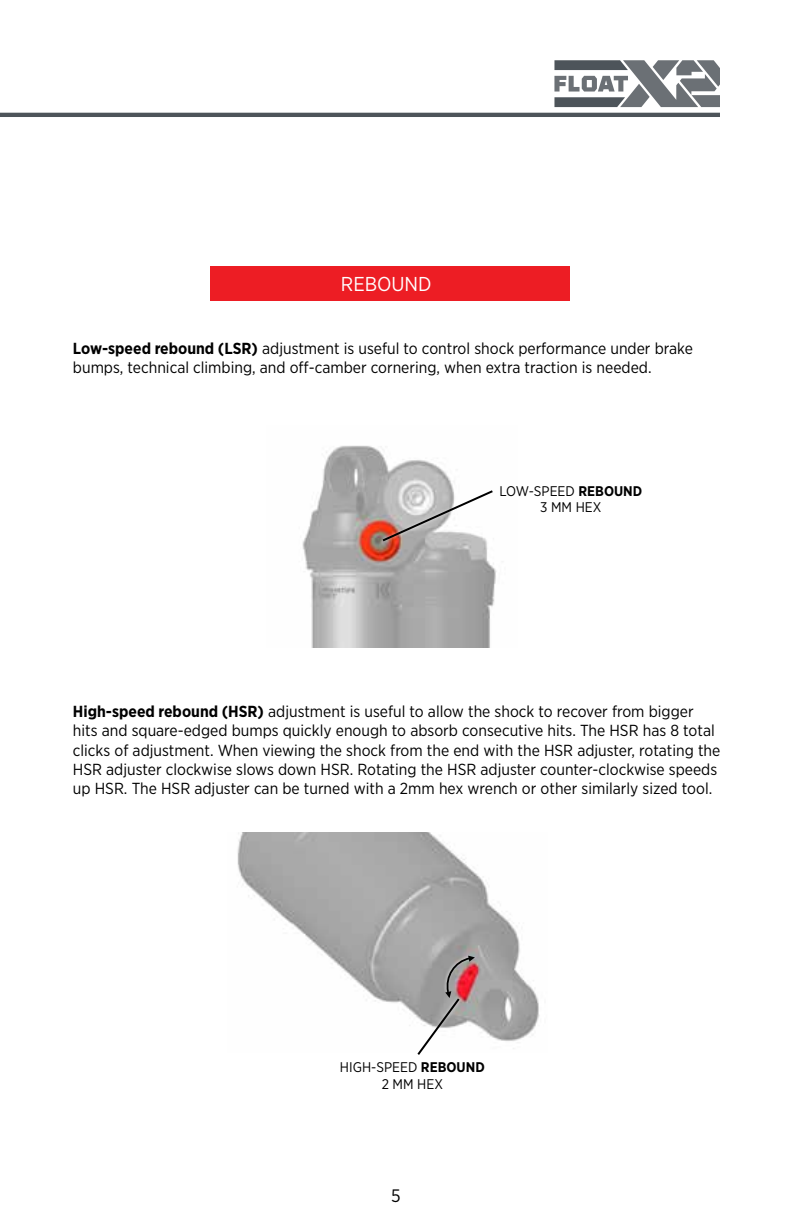
<style>
.page{position:relative;width:792px;height:1224px;background:#fff}
.page>*{position:absolute;margin:0;border:0;box-sizing:border-box;transform-origin:0 0}
.t1{font:20px "Gotham Narrow";color:#fff}
.t2{font:18px "Gotham Narrow";color:#000}
.t3{font:16px/19.2px "Gotham Narrow";color:#000}
.t4{font:14px/16.8px "Gotham Narrow";color:#000;text-align:center}
.s1{font-weight:700}
</style>
<div class="page">
<hr style="left:0;top:113px;width:720px;height:4px;background:#4d545a">
<svg style="left:554px;top:60px;width:166px;height:47px"></svg>
<img style="left:237px;top:832px;width:303px;height:217px">
<img style="left:302px;top:445px;width:195px;height:203px">
<div style="left:210px;top:266px;width:360px;height:35px;background:#ed1d24"></div>
<div style="left:379px;top:487px;width:118px;height:58px;background:#fff;opacity:.75"></div>
<svg style="left:380px;top:489px;width:115px;height:54px"></svg>
<div style="left:414px;top:995px;width:49px;height:63px;background:#fff;opacity:.75"></div>
<svg style="left:415px;top:954px;width:65px;height:103px"></svg>
<p class="t1" style="left:341px;top:272px;width:92px">REBOUND</p>
<p class="t3" style="left:73px;top:338px;width:621px"><span class="s1">Low-speed rebound (LSR)</span> adjustment is useful to control shock performance under brake bumps, technical climbing, and off-camber cornering, when extra traction is needed.</p>
<p class="t4" style="left:499px;top:482px;width:144px">LOW-SPEED <span class="s1">REBOUND<br></span>3 MM HEX</p>
<p class="t3" style="left:73px;top:702px;width:649px"><span class="s1">High-speed rebound (HSR)</span> adjustment is useful to allow the shock to recover from bigger hits and square-edged bumps quickly enough to absorb consecutive hits. The HSR has 8 total clicks of adjustment. When viewing the shock from the end with the HSR adjuster, rotating the HSR adjuster clockwise slows down HSR. Rotating the HSR adjuster counter-clockwise speeds up HSR. The HSR adjuster can be turned with a 2mm hex wrench or other similarly sized tool.</p>
<p class="t4" style="left:340px;top:1058px;width:146px">HIGH-SPEED <span class="s1">REBOUND<br></span>2 MM HEX</p>
<p class="t2" style="left:391px;top:1185px;width:11px">5</p>
</div>
